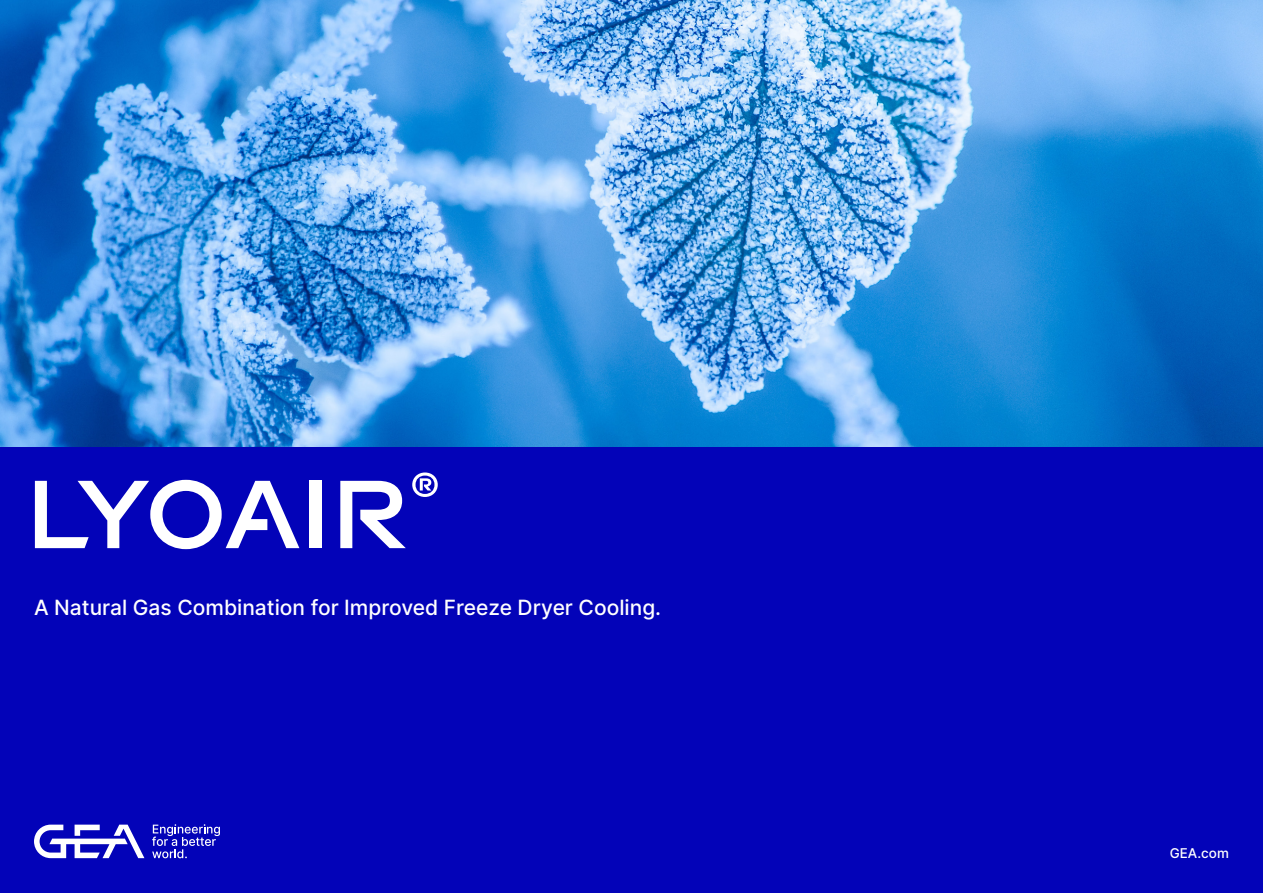
<style>
.page{position:relative;width:1263px;height:893px;background:#0303b8}
.page>*{position:absolute;margin:0;border:0;box-sizing:border-box;transform-origin:0 0}
.t1{font:700 102px "GEA Sans";letter-spacing:-.015em;color:#fff}
.t2{font:500 21px "Inter";color:#fff}
.t3{font:500 13.5px "Inter";color:#fff}
</style>
<div class="page">
<img style="left:0;top:0;width:1263px;height:446px">
<svg style="left:34px;top:825px;width:110px;height:33px"></svg>
<svg style="left:152px;top:824px;width:68px;height:34px"></svg>
<h1 class="t1" style="left:26px;top:452px;width:417px">LYOAIR<sup>®</sup></h1>
<p class="t2" style="left:34px;top:592px;width:629px">A Natural Gas Combination for Improved Freeze Dryer Cooling.</p>
<p class="t3" style="left:1170px;top:844px;width:61px">GEA.com</p>
</div>
